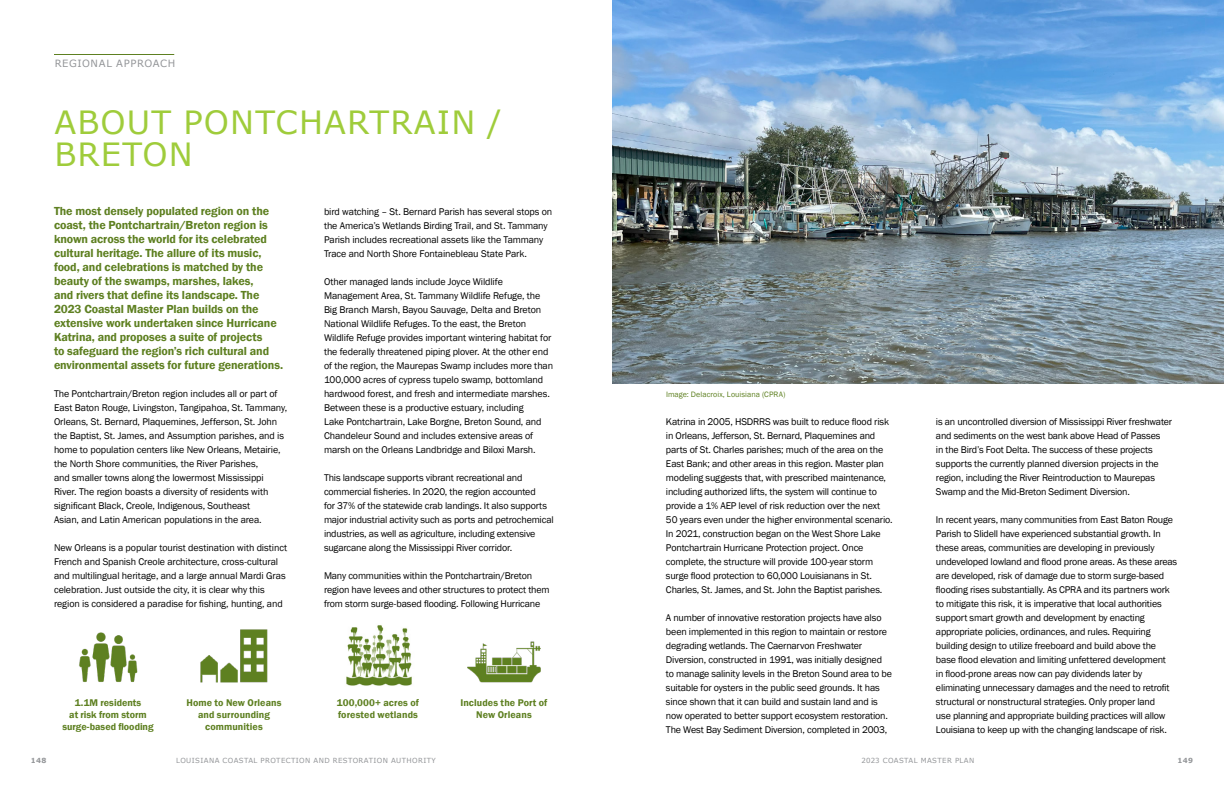
<style>
.page{position:relative;width:1224px;height:792px;background:#fff}
.page>*{position:absolute;margin:0;border:0;box-sizing:border-box;transform-origin:0 0}
.t1{font:32px/32px "Verdana";letter-spacing:.035em;color:#9fcc3b}
.t2{font:600 12px/14px "Franklin Gothic";letter-spacing:-.01em;color:#5e8021}
.t3{font:10px/14px "Franklin Gothic";letter-spacing:-.015em;color:#000}
.t4{font:600 10px/12px "Franklin Gothic";letter-spacing:.005em;color:#5e8021;text-align:center}
.t5{font:10px "Verdana";letter-spacing:.065em;color:#939598}
.t6{font:8px "Franklin Gothic";letter-spacing:.01em;color:#5e8021}
.t7{font:7px "Verdana";letter-spacing:.06em;color:#939598}
.t8{font:700 7px "Verdana";letter-spacing:.05em;color:#939598}
</style>
<div class="page">
<hr style="left:54px;top:54px;width:120px;height:1px;background:#5e8021">
<img style="left:200px;top:629px;width:68px;height:54px">
<img style="left:467px;top:641px;width:74px;height:42px">
<img style="left:346px;top:625px;width:66px;height:61px">
<img style="left:79px;top:632px;width:59px;height:50px">
<img style="left:612px;top:0;width:612px;height:383px">
<p class="t5" style="left:54px;top:56px;width:122px">REGIONAL APPROACH</p>
<h1 class="t1" style="left:55px;top:107px;width:449px">ABOUT PONTCHARTRAIN /<br>BRETON</h1>
<p class="t2" style="left:54px;top:204px;width:231px">The most densely populated region on the coast, the Pontchartrain/Breton region is known across the world for its celebrated cultural heritage. The allure of its music, food, and celebrations is matched by the beauty of the swamps, marshes, lakes,<br>and rivers that define its landscape. The 2023 Coastal Master Plan builds on the extensive work undertaken since Hurricane Katrina, and proposes a suite of projects<br>to safeguard the region’s rich cultural and environmental assets for future generations.</p>
<p class="t3" style="left:54px;top:387px;width:235px">The Pontchartrain/Breton region includes all or part of East Baton Rouge, Livingston, Tangipahoa, St. Tammany, Orleans, St. Bernard, Plaquemines, Jefferson, St. John the Baptist, St. James, and Assumption parishes, and is home to population centers like New Orleans, Metairie, the North Shore communities, the River Parishes,<br>and smaller towns along the lowermost Mississippi River. The region boasts a diversity of residents with significant Black, Creole, Indigenous, Southeast<br>Asian, and Latin American populations in the area.</p>
<p class="t3" style="left:54px;top:541px;width:235px">New Orleans is a popular tourist destination with distinct French and Spanish Creole architecture, cross-cultural and multilingual heritage, and a large annual Mardi Gras celebration. Just outside the city, it is clear why this region is considered a paradise for fishing, hunting, and</p>
<p class="t3" style="left:324px;top:205px;width:230px">bird watching – St. Bernard Parish has several stops on the America’s Wetlands Birding Trail, and St. Tammany Parish includes recreational assets like the Tammany Trace and North Shore Fontainebleau State Park.</p>
<p class="t3" style="left:324px;top:275px;width:231px">Other managed lands include Joyce Wildlife Management Area, St. Tammany Wildlife Refuge, the Big Branch Marsh, Bayou Sauvage, Delta and Breton National Wildlife Refuges. To the east, the Breton Wildlife Refuge provides important wintering habitat for the federally threatened piping plover. At the other end of the region, the Maurepas Swamp includes more than 100,000 acres of cypress tupelo swamp, bottomland hardwood forest, and fresh and intermediate marshes.<br>Between these is a productive estuary, including<br>Lake Pontchartrain, Lake Borgne, Breton Sound, and Chandeleur Sound and includes extensive areas of marsh on the Orleans Landbridge and Biloxi Marsh.</p>
<p class="t3" style="left:324px;top:471px;width:231px">This landscape supports vibrant recreational and commercial fisheries. In 2020, the region accounted<br>for 37% of the statewide crab landings. It also supports major industrial activity such as ports and petrochemical industries, as well as agriculture, including extensive sugarcane along the Mississippi River corridor.</p>
<p class="t3" style="left:324px;top:569px;width:227px">Many communities within the Pontchartrain/Breton region have levees and other structures to protect them from storm surge-based flooding. Following Hurricane</p>
<p class="t4" style="left:62px;top:697px;width:93px">1.1M residents<br>at risk from storm surge-based flooding</p>
<p class="t4" style="left:186px;top:697px;width:97px">Home to New Orleans and surrounding communities</p>
<p class="t4" style="left:460px;top:697px;width:89px">Includes the Port of<br>New Orleans</p>
<p class="t4" style="left:337px;top:697px;width:84px;text-align:left">100,000+ acres of forested wetlands</p>
<p class="t6" style="left:666px;top:390px;width:121px">Image: Delacroix, Louisiana (CPRA)</p>
<p class="t3" style="left:666px;top:415px;width:228px">Katrina in 2005, HSDRRS was built to reduce flood risk in Orleans, Jefferson, St. Bernard, Plaquemines and parts of St. Charles parishes; much of the area on the East Bank; and other areas in this region. Master plan modeling suggests that, with prescribed maintenance, including authorized lifts, the system will continue to provide a 1% AEP level of risk reduction over the next 50 years even under the higher environmental scenario.<br>In 2021, construction began on the West Shore Lake Pontchartrain Hurricane Protection project. Once complete, the structure will provide 100-year storm surge flood protection to 60,000 Louisianans in St.<br>Charles, St. James, and St. John the Baptist parishes.</p>
<p class="t3" style="left:666px;top:611px;width:227px">A number of innovative restoration projects have also been implemented in this region to maintain or restore degrading wetlands. The Caernarvon Freshwater Diversion, constructed in 1991, was initially designed to manage salinity levels in the Breton Sound area to be suitable for oysters in the public seed grounds. It has since shown that it can build and sustain land and is now operated to better support ecosystem restoration.<br>The West Bay Sediment Diversion, completed in 2003,</p>
<p class="t3" style="left:936px;top:415px;width:238px">is an uncontrolled diversion of Mississippi River freshwater and sediments on the west bank above Head of Passes<br>in the Bird’s Foot Delta. The success of these projects supports the currently planned diversion projects in the region, including the River Reintroduction to Maurepas Swamp and the Mid-Breton Sediment Diversion.</p>
<p class="t3" style="left:936px;top:513px;width:243px">In recent years, many communities from East Baton Rouge Parish to Slidell have experienced substantial growth. In these areas, communities are developing in previously undeveloped lowland and flood prone areas. As these areas are developed, risk of damage due to storm surge-based flooding rises substantially. As CPRA and its partners work to mitigate this risk, it is imperative that local authorities support smart growth and development by enacting appropriate policies, ordinances, and rules. Requiring building design to utilize freeboard and build above the base flood elevation and limiting unfettered development<br>in flood-prone areas now can pay dividends later by eliminating unnecessary damages and the need to retrofit structural or nonstructural strategies. Only proper land<br>use planning and appropriate building practices will allow Louisiana to keep up with the changing landscape of risk.</p>
<p class="t8" style="left:31px;top:756px;width:17px">148</p>
<p class="t7" style="left:176px;top:756px;width:261px">LOUISIANA COASTAL PROTECTION AND RESTORATION AUTHORITY</p>
<p class="t7" style="left:861px;top:756px;width:114px">2023 COASTAL MASTER PLAN</p>
<p class="t8" style="left:1177px;top:756px;width:17px">149</p>
</div>
